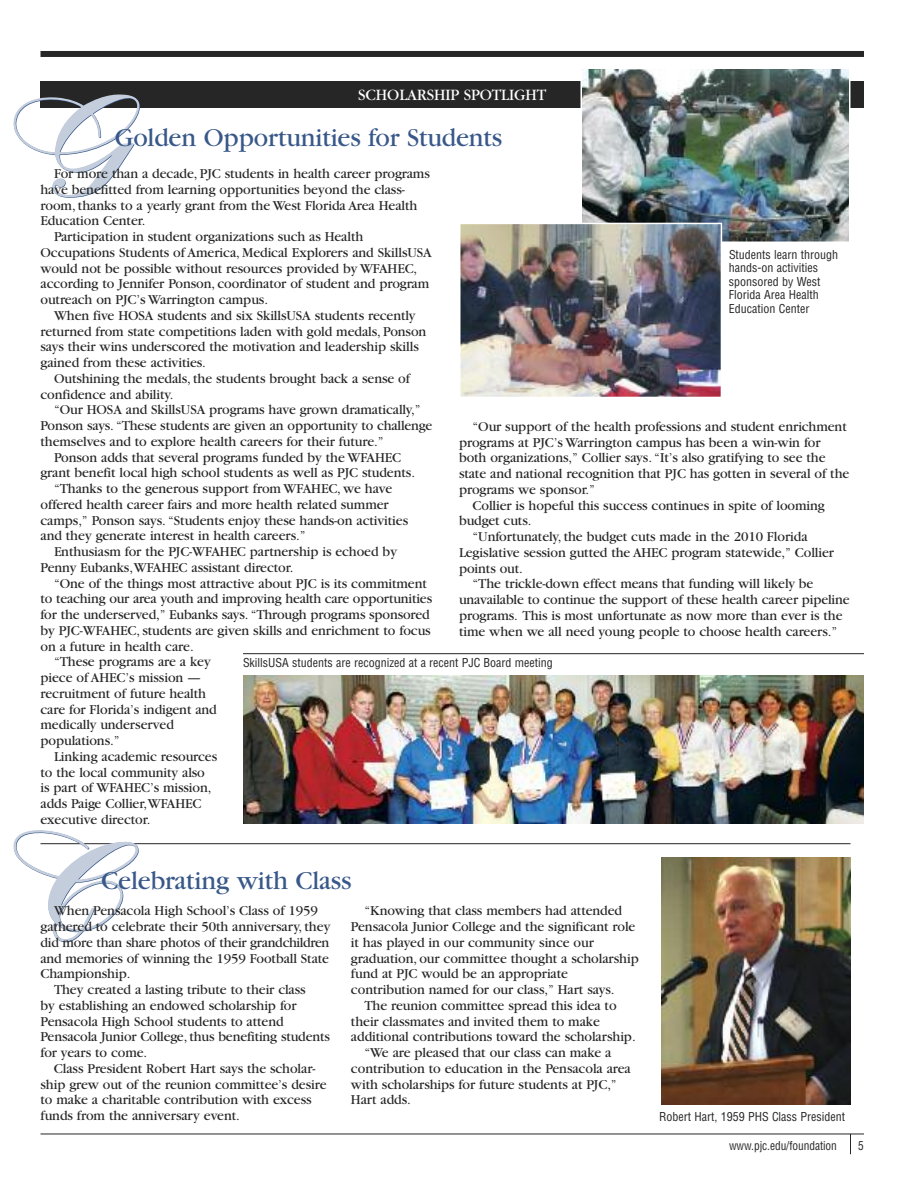
<style>
.page{position:relative;width:918px;height:1188px;background:#fff}
.page>*{position:absolute;margin:0;border:0;box-sizing:border-box;transform-origin:0 0}
.t1{font:27px "Garamond";letter-spacing:-.005em;color:#385889}
.t2{font:16.5px "Garamond";letter-spacing:-.005em;color:#fff}
.t3{font:14.25px "Garamond";letter-spacing:-.005em;color:#272627}
.t4{font:condensed 12px/13.5px "Helvetica";color:#272627}
.t5{font:condensed 12px "Helvetica";color:#272627;scale:.95 1}
</style>
<div class="page">
<div style="left:40px;top:81px;width:824px;height:27px;background:#272627"></div>
<hr style="left:40px;top:1134px;width:824px;height:1px;background:#272627">
<div style="left:40px;top:51px;width:824px;height:6px;background:#272627"></div>
<svg style="left:850px;top:1135px;width:1px;height:19px"></svg>
<svg style="left:13px;top:94px;width:127px;height:104px"></svg>
<img style="left:583px;top:71px;width:264px;height:169px">
<div style="left:580px;top:68px;width:270px;height:175px;border:2px solid #fff"></div>
<img style="left:243px;top:675px;width:621px;height:148px">
<hr style="left:40px;top:843px;width:810px;height:1px;background:#272627">
<svg style="left:13px;top:830px;width:126px;height:113px"></svg>
<img style="left:462px;top:226px;width:257px;height:169px">
<div style="left:459px;top:223px;width:263px;height:175px;border:2px solid #fff"></div>
<hr style="left:243px;top:653px;width:621px;height:1px;background:#272627">
<img style="left:662px;top:857px;width:189px;height:248px">
<p class="t2" style="left:358px;top:89px;width:189px">SCHOLARSHIP SPOTLIGHT</p>
<h1 class="t1" style="left:115px;top:128px;width:389px">Golden Opportunities for Students</h1>
<p class="t3" style="left:54px;top:169px;width:377px">For more than a decade, PJC students in health career programs</p>
<p class="t3" style="left:41px;top:185px;width:366px">have benefitted from learning opportunities beyond the class-</p>
<p class="t3" style="left:41px;top:200px;width:378px">room, thanks to a yearly grant from the West Florida Area Health</p>
<p class="t3" style="left:41px;top:216px;width:106px">Education Center.</p>
<p class="t3" style="left:54px;top:232px;width:311px">Participation in student organizations such as Health</p>
<p class="t3" style="left:41px;top:248px;width:393px">Occupations Students of America, Medical Explorers and SkillsUSA</p>
<p class="t3" style="left:41px;top:263px;width:378px">would not be possible without resources provided by WFAHEC,</p>
<p class="t3" style="left:41px;top:279px;width:390px">according to Jennifer Ponson, coordinator of student and program</p>
<p class="t3" style="left:41px;top:295px;width:229px">outreach on PJC’s Warrington campus.</p>
<p class="t3" style="left:54px;top:311px;width:363px">When five HOSA students and six SkillsUSA students recently</p>
<p class="t3" style="left:41px;top:326px;width:387px">returned from state competitions laden with gold medals, Ponson</p>
<p class="t3" style="left:41px;top:342px;width:380px">says their wins underscored the motivation and leadership skills</p>
<p class="t3" style="left:41px;top:358px;width:167px">gained from these activities.</p>
<p class="t3" style="left:54px;top:374px;width:358px">Outshining the medals, the students brought back a sense of</p>
<p class="t3" style="left:41px;top:389px;width:134px">confidence and ability.</p>
<p class="t3" style="left:54px;top:405px;width:368px">“Our HOSA and SkillsUSA programs have grown dramatically,”</p>
<p class="t3" style="left:41px;top:421px;width:393px">Ponson says. “These students are given an opportunity to challenge</p>
<p class="t3" style="left:41px;top:437px;width:345px">themselves and to explore health careers for their future.”</p>
<p class="t3" style="left:54px;top:452px;width:349px">Ponson adds that several programs funded by the WFAHEC</p>
<p class="t3" style="left:41px;top:468px;width:376px">grant benefit local high school students as well as PJC students.</p>
<p class="t3" style="left:54px;top:484px;width:340px">“Thanks to the generous support from WFAHEC, we have</p>
<p class="t3" style="left:41px;top:500px;width:350px">offered health career fairs and more health related summer</p>
<p class="t3" style="left:41px;top:515px;width:369px">camps,” Ponson says. “Students enjoy these hands-on activities</p>
<p class="t3" style="left:41px;top:531px;width:267px">and they generate interest in health careers.”</p>
<p class="t3" style="left:54px;top:547px;width:345px">Enthusiasm for the PJC-WFAHEC partnership is echoed by</p>
<p class="t3" style="left:41px;top:563px;width:255px">Penny Eubanks,WFAHEC assistant director.</p>
<p class="t3" style="left:54px;top:578px;width:374px">“One of the things most attractive about PJC is its commitment</p>
<p class="t3" style="left:41px;top:594px;width:393px">to teaching our area youth and improving health care opportunities</p>
<p class="t3" style="left:41px;top:610px;width:391px">for the underserved,” Eubanks says. “Through programs sponsored</p>
<p class="t3" style="left:41px;top:626px;width:392px">by PJC-WFAHEC, students are given skills and enrichment to focus</p>
<p class="t3" style="left:41px;top:641px;width:155px">on a future in health care.</p>
<p class="t3" style="left:54px;top:657px;width:158px">“These programs are a key</p>
<p class="t3" style="left:41px;top:673px;width:162px">piece of AHEC’s mission —</p>
<p class="t3" style="left:41px;top:689px;width:167px">recruitment of future health</p>
<p class="t3" style="left:41px;top:704px;width:178px">care for Florida’s indigent and</p>
<p class="t3" style="left:41px;top:720px;width:135px">medically underserved</p>
<p class="t3" style="left:41px;top:736px;width:81px">populations.”</p>
<p class="t3" style="left:54px;top:752px;width:165px">Linking academic resources</p>
<p class="t3" style="left:41px;top:767px;width:166px">to the local community also</p>
<p class="t3" style="left:41px;top:783px;width:173px">is part of WFAHEC’s mission,</p>
<p class="t3" style="left:41px;top:799px;width:163px">adds Paige Collier,WFAHEC</p>
<p class="t3" style="left:41px;top:815px;width:111px">executive director.</p>
<p class="t4" style="left:729px;top:249px;width:111px">Students learn through hands-on activities sponsored by West<br>Florida Area Health<br>Education Center</p>
<p class="t3" style="left:473px;top:422px;width:376px">“Our support of the health professions and student enrichment</p>
<p class="t3" style="left:459px;top:437px;width:363px">programs at PJC’s Warrington campus has been a win-win for</p>
<p class="t3" style="left:459px;top:453px;width:368px">both organizations,” Collier says. “It’s also gratifying to see the</p>
<p class="t3" style="left:459px;top:469px;width:392px">state and national recognition that PJC has gotten in several of the</p>
<p class="t3" style="left:459px;top:485px;width:138px">programs we sponsor.”</p>
<p class="t3" style="left:473px;top:500px;width:354px">Collier is hopeful this success continues in spite of looming</p>
<p class="t3" style="left:459px;top:516px;width:74px">budget cuts.</p>
<p class="t3" style="left:473px;top:532px;width:337px">“Unfortunately, the budget cuts made in the 2010 Florida</p>
<p class="t3" style="left:459px;top:548px;width:376px">Legislative session gutted the AHEC program statewide,” Collier</p>
<p class="t3" style="left:459px;top:563px;width:65px">points out.</p>
<p class="t3" style="left:473px;top:579px;width:342px">“The trickle-down effect means that funding will likely be</p>
<p class="t3" style="left:459px;top:595px;width:392px">unavailable to continue the support of these health career pipeline</p>
<p class="t3" style="left:459px;top:611px;width:385px">programs. This is most unfortunate as now more than ever is the</p>
<p class="t3" style="left:459px;top:626px;width:380px">time when we all need young people to choose health careers.”</p>
<p class="t4" style="left:243px;top:657px;width:311px">SkillsUSA students are recognized at a recent PJC Board meeting</p>
<h1 class="t1" style="left:101px;top:871px;width:252px">Celebrating with Class</h1>
<p class="t3" style="left:54px;top:906px;width:265px">When Pensacola High School’s Class of 1959</p>
<p class="t3" style="left:41px;top:922px;width:291px">gathered to celebrate their 50th anniversary, they</p>
<p class="t3" style="left:41px;top:938px;width:290px">did more than share photos of their grandchildren</p>
<p class="t3" style="left:41px;top:953px;width:290px">and memories of winning the 1959 Football State</p>
<p class="t3" style="left:41px;top:969px;width:91px">Championship.</p>
<p class="t3" style="left:54px;top:985px;width:253px">They created a lasting tribute to their class</p>
<p class="t3" style="left:41px;top:1001px;width:258px">by establishing an endowed scholarship for</p>
<p class="t3" style="left:41px;top:1016px;width:245px">Pensacola High School students to attend</p>
<p class="t3" style="left:41px;top:1032px;width:291px">Pensacola Junior College, thus benefiting students</p>
<p class="t3" style="left:41px;top:1048px;width:108px">for years to come.</p>
<p class="t3" style="left:54px;top:1064px;width:263px">Class President Robert Hart says the scholar-</p>
<p class="t3" style="left:40px;top:1079px;width:288px">ship grew out of the reunion committee’s desire</p>
<p class="t3" style="left:40px;top:1095px;width:273px">to make a charitable contribution with excess</p>
<p class="t3" style="left:40px;top:1111px;width:201px">funds from the anniversary event.</p>
<p class="t3" style="left:364px;top:906px;width:259px">“Knowing that class members had attended</p>
<p class="t3" style="left:351px;top:922px;width:286px">Pensacola Junior College and the significant role</p>
<p class="t3" style="left:351px;top:938px;width:244px">it has played in our community since our</p>
<p class="t3" style="left:351px;top:953px;width:289px">graduation, our committee thought a scholarship</p>
<p class="t3" style="left:351px;top:969px;width:219px">fund at PJC would be an appropriate</p>
<p class="t3" style="left:351px;top:985px;width:265px">contribution named for our class,” Hart says.</p>
<p class="t3" style="left:364px;top:1001px;width:254px">The reunion committee spread this idea to</p>
<p class="t3" style="left:351px;top:1016px;width:250px">their classmates and invited them to make</p>
<p class="t3" style="left:351px;top:1032px;width:286px">additional contributions toward the scholarship.</p>
<p class="t3" style="left:364px;top:1048px;width:249px">“We are pleased that our class can make a</p>
<p class="t3" style="left:351px;top:1064px;width:281px">contribution to education in the Pensacola area</p>
<p class="t3" style="left:351px;top:1079px;width:267px">with scholarships for future students at PJC,”</p>
<p class="t3" style="left:351px;top:1095px;width:61px">Hart adds.</p>
<p class="t4" style="left:659px;top:1110px;width:187px">Robert Hart, 1959 PHS Class President</p>
<p class="t5" style="left:729px;top:1141px;width:115px">www.pjc.edu/foundation</p>
<p class="t5" style="left:858px;top:1141px;width:7px">5</p>
</div>
